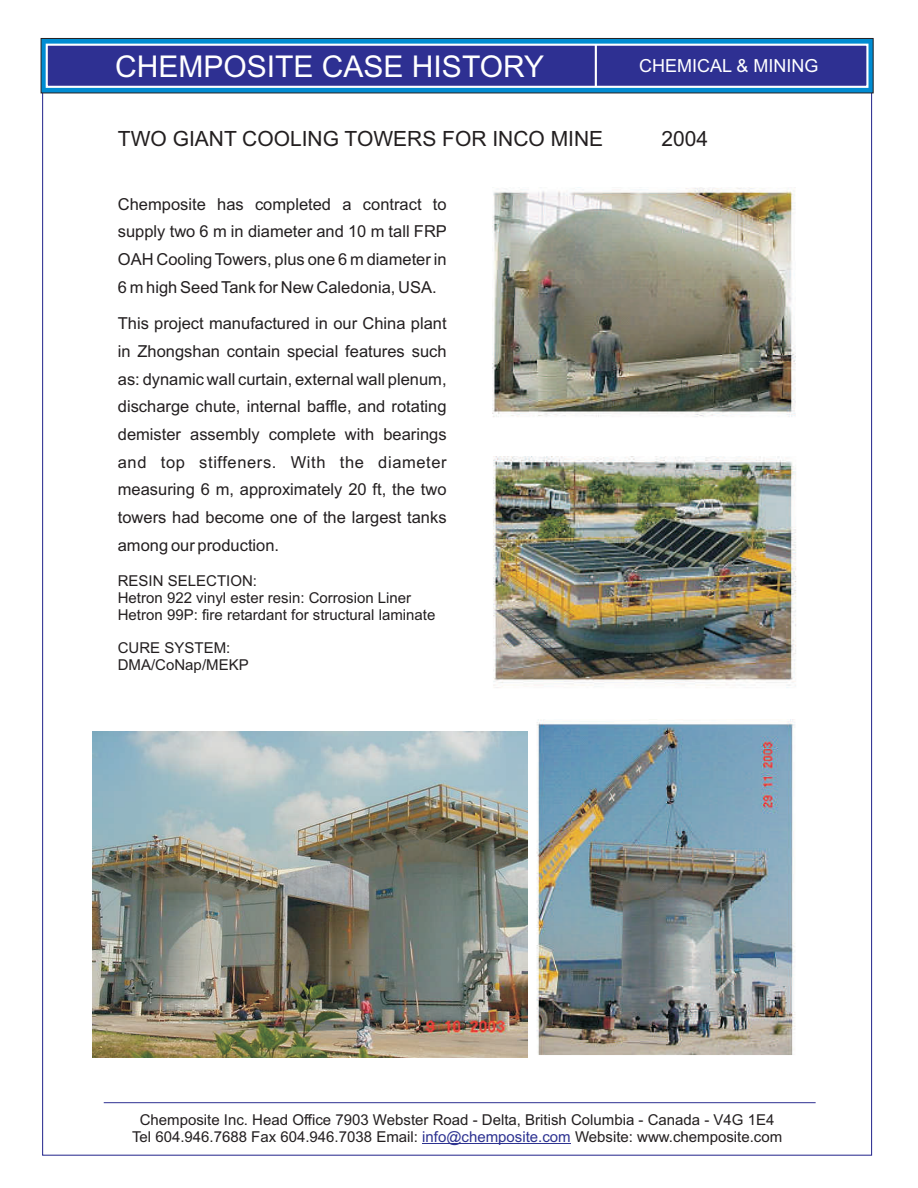
<style>
.page{position:relative;width:918px;height:1188px;background:#fff}
.page>*{position:absolute;margin:0;border:0;box-sizing:border-box;transform-origin:0 0}
.t1{font:30px "Arial";color:#fff}
.t2{font:21px "Arial";color:#231f20}
.t3{font:18px "Arial";color:#fff}
.t4{font:16.5px/27.6px "Arial";color:#231f20;text-align:justify}
.t5{font:15px/16.8px "Arial";color:#231f20}
.s1{color:#2d3291}
</style>
<div class="page">
<img style="left:493px;top:457px;width:304px;height:231px">
<img style="left:536px;top:720px;width:259px;height:335px">
<img style="left:492px;top:187px;width:304px;height:230px">
<svg style="left:41px;top:38px;width:832px;height:55px;fill:#008cd2"></svg>
<svg style="left:45px;top:43px;width:825px;height:46px"></svg>
<hr style="left:595px;top:45px;width:2px;height:42px;background:#fff">
<hr style="left:104px;top:1102px;width:712px;height:1px;background:#2e3092">
<hr style="left:422px;top:1143px;width:149px;height:1px;background:#2d3291">
<img style="left:92px;top:731px;width:435px;height:327px">
<h1 class="t1" style="left:115px;top:56px;width:430px">CHEMPOSITE CASE HISTORY</h1>
<p class="t3" style="left:639px;top:59px;width:181px">CHEMICAL &amp; MINING</p>
<p class="t2" style="left:118px;top:131px;width:487px">TWO GIANT COOLING TOWERS FOR INCO MINE</p>
<p class="t2" style="left:662px;top:131px;width:48px">2004</p>
<p class="t4" style="left:118px;top:192px;width:331px">Chemposite has completed a contract to supply two 6 m in diameter and 10 m tall FRP OAH Cooling Towers, plus one 6 m diameter in 6 m high Seed Tank for New Caledonia, USA.</p>
<p class="t4" style="left:118px;top:311px;width:330px">This project manufactured in our China plant in Zhongshan contain special features such as: dynamic wall curtain, external wall plenum, discharge chute, internal baffle, and rotating demister assembly complete with bearings and top stiffeners. With the diameter measuring 6 m, approximately 20 ft, the two towers had become one of the largest tanks among our production.</p>
<p class="t5" style="left:118px;top:574px;width:319px">RESIN SELECTION:<br>Hetron 922 vinyl ester resin: Corrosion Liner<br>Hetron 99P: fire retardant for structural laminate</p>
<p class="t5" style="left:118px;top:641px;width:132px">CURE SYSTEM:<br>DMA/CoNap/MEKP</p>
<p class="t5" style="left:132px;top:1113px;width:652px;text-align:center">Chemposite Inc. Head Office 7903 Webster Road - Delta, British Columbia - Canada - V4G 1E4<br>Tel 604.946.7688 Fax 604.946.7038 Email: <span class="s1">info@chemposite.com</span> Website: www.chemposite.com</p>
</div>
